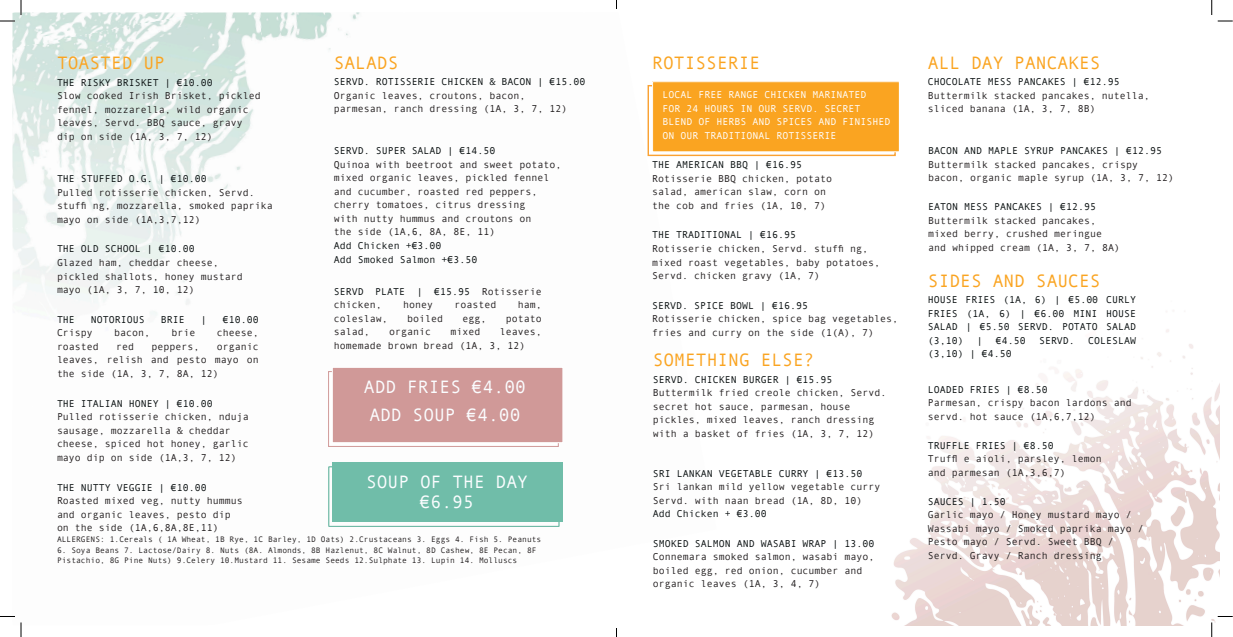
<style>
.page{position:relative;width:1233px;height:637px;background:#fff}
.page>*{position:absolute;margin:0;border:0;box-sizing:border-box;transform-origin:0 0}
.t1{font:18px "Andale Mono";color:#faa421}
.t2{font:18px/27.8px "Andale Mono";color:#fbfdff;text-align:center}
.t3{font:10px/13.5px "Andale Mono";color:#231f20}
.t4{font:10px/13.5px "Andale Mono";color:#090f10;text-align:justify}
.t5{font:10px/13.5px "Andale Mono";color:#fff}
.t6{font:8px/10.5px "Andale Mono";color:#231f20}
.s1{color:#090f10}
</style>
<div class="page">
<img style="left:891px;top:329px;width:329px;height:296px">
<img style="left:12px;top:12px;width:245px;height:218px">
<img style="left:12px;top:12px;width:191px;height:37px">
<img style="left:254px;top:130px;width:3px;height:100px">
<img style="left:257px;top:12px;width:103px;height:38px">
<img style="left:328px;top:466px;width:232px;height:61px">
<div style="left:648px;top:85px;width:248px;height:71px;border:1px solid #faa233"></div>
<div style="left:653px;top:82px;width:246px;height:70px;background:#faa421"></div>
<div style="left:652px;top:81px;width:248px;height:71px;border:1px solid #fff"></div>
<div style="left:328px;top:371px;width:231px;height:76px;border:1px solid #d09998"></div>
<div style="left:332px;top:367px;width:231px;height:75px;background:#d09998"></div>
<div style="left:332px;top:367px;width:231px;height:76px;border:1px solid #fff"></div>
<div style="left:333px;top:462px;width:230px;height:59px;background:#70bda9"></div>
<svg style="left:0;top:0;width:22px;height:22px"></svg>
<svg style="left:0;top:616px;width:22px;height:21px"></svg>
<svg style="left:1211px;top:0;width:22px;height:22px"></svg>
<svg style="left:1211px;top:616px;width:22px;height:21px"></svg>
<h4 class="t1" style="left:57px;top:53px;width:110px">TOASTED UP</h4>
<h4 class="t3" style="left:57px;top:75px;width:205px"><span class="s1">THE RISKY BRISKET | €10.00<br></span>Slow cooked Irish Brisket, pickled fennel, mozzarella, wild organic leaves, Servd. BBQ sauce, gravy dip on side (1A, 3, 7, 12)</h4>
<h4 class="t1" style="left:334px;top:52px;width:66px">SALADS</h4>
<h4 class="t3" style="left:334px;top:75px;width:253px"><span class="s1">SERVD. ROTISSERIE CHICKEN &amp; BACON | €15.00<br></span>Organic leaves, croutons, bacon,<br>parmesan, ranch dressing (1A, 3, 7, 12)</h4>
<p class="t3" style="left:334px;top:144px;width:229px"><span class="s1">SERVD. SUPER SALAD | €14.50<br></span>Quinoa with beetroot and sweet potato, mixed organic leaves, pickled fennel and cucumber, roasted red peppers, cherry tomatoes, citrus dressing<br>with nutty hummus and croutons on<br>the side (1A,6, 8A, 8E, 11)<br><span class="s1">Add Chicken +€3.00<br>Add Smoked Salmon +€3.50</span></p>
<h4 class="t3" style="left:334px;top:284px;width:210px"><span class="s1">SERVD PLATE | €15.95</span> Rotisserie chicken,</h4>
<p class="t3" style="left:57px;top:172px;width:217px"><span class="s1">THE STUFFED O.G. | €10.00<br></span>Pulled rotisserie chicken, Servd. stuffi ng, mozzarella, smoked paprika mayo on side (1A,3,7,12)</p>
<h3 class="t3" style="left:57px;top:242px;width:187px"><span class="s1">THE OLD SCHOOL | €10.00<br></span>Glazed ham, cheddar cheese, pickled shallots, honey mustard mayo (1A, 3, 7, 10, 12)</h3>
<h4 class="t4" style="left:57px;top:312px;width:19px">THE</h4>
<h4 class="t4" style="left:91px;top:312px;width:55px">NOTORIOUS</h4>
<h4 class="t4" style="left:161px;top:312px;width:25px">BRIE</h4>
<h4 class="t4" style="left:201px;top:312px;width:7px">|</h4>
<h4 class="t4" style="left:223px;top:312px;width:37px">€10.00</h4>
<h4 class="t3" style="left:57px;top:326px;width:37px">Crispy</h4>
<h4 class="t3" style="left:114px;top:326px;width:37px">bacon,</h4>
<h4 class="t3" style="left:172px;top:326px;width:25px">brie</h4>
<h4 class="t3" style="left:217px;top:326px;width:43px">cheese,</h4>
<h4 class="t3" style="left:57px;top:339px;width:43px">roasted</h4>
<h4 class="t3" style="left:116px;top:339px;width:19px">red</h4>
<h4 class="t3" style="left:152px;top:339px;width:49px">peppers,</h4>
<h4 class="t3" style="left:403px;top:298px;width:31px">honey</h4>
<h4 class="t3" style="left:454px;top:298px;width:43px">roasted</h4>
<h4 class="t3" style="left:518px;top:298px;width:25px">ham,</h4>
<h4 class="t3" style="left:334px;top:311px;width:55px">coleslaw,</h4>
<h4 class="t3" style="left:407px;top:311px;width:37px">boiled</h4>
<h4 class="t3" style="left:462px;top:311px;width:25px">egg,</h4>
<h4 class="t3" style="left:506px;top:311px;width:37px">potato</h4>
<h4 class="t3" style="left:334px;top:325px;width:37px">salad,</h4>
<h4 class="t3" style="left:389px;top:325px;width:43px">organic</h4>
<h4 class="t3" style="left:450px;top:325px;width:31px">mixed</h4>
<h4 class="t3" style="left:334px;top:325px;width:210px;text-indent:166px">leaves, homemade brown bread (1A, 3, 12)</h4>
<h4 class="t3" style="left:57px;top:339px;width:203px;text-align:justify;text-indent:160px">organic leaves, relish and pesto mayo on the side (1A, 3, 7, 8A, 12)</h4>
<h4 class="t3" style="left:57px;top:396px;width:193px"><span class="s1">THE ITALIAN HONEY | €10.00<br></span>Pulled rotisserie chicken, nduja sausage, mozzarella &amp; cheddar cheese, spiced hot honey, garlic mayo dip on side (1A,3, 7, 12)</h4>
<h4 class="t3" style="left:57px;top:480px;width:187px"><span class="s1">THE NUTTY VEGGIE | €10.00<br></span>Roasted mixed veg, nutty hummus and organic leaves, pesto dip on the side (1A,6,8A,8E,11)</h4>
<p class="t6" style="left:57px;top:534px;width:486px">ALLERGENS: 1.Cereals ( 1A Wheat, 1B Rye, 1C Barley, 1D Oats) 2.Crustaceans 3. Eggs 4. Fish 5. Peanuts</p>
<p class="t6" style="left:57px;top:545px;width:481px">6. Soya Beans 7. Lactose/Dairy 8. Nuts (8A. Almonds, 8B Hazlenut, 8C Walnut, 8D Cashew, 8E Pecan, 8F<br>Pistachio, 8G Pine Nuts) 9.Celery 10.Mustard 11. Sesame Seeds 12.Sulphate 13. Lupin 14. Molluscs</p>
<h4 class="t2" style="left:364px;top:373px;width:163px">ADD FRIES €4.00<br>ADD SOUP €4.00</h4>
<h4 class="t2" style="left:366px;top:467px;width:164px">SOUP OF THE DAY</h4>
<p class="t2" style="left:420px;top:487px;width:55px">€6.95</p>
<h4 class="t1" style="left:652px;top:53px;width:109px">ROTISSERIE</h4>
<h1 class="t5" style="left:662px;top:88px;width:229px">LOCAL FREE RANGE CHICKEN MARINATED<br>FOR 24 HOURS IN OUR SERVD. SECRET BLEND OF HERBS AND SPICES AND FINISHED ON OUR TRADITIONAL ROTISSERIE</h1>
<p class="t3" style="left:652px;top:158px;width:181px"><span class="s1">THE AMERICAN BBQ | €16.95<br></span>Rotisserie BBQ chicken, potato salad, american slaw, corn on the cob and fries (1A, 10, 7)</p>
<h4 class="t3" style="left:652px;top:228px;width:229px"><span class="s1">THE TRADITIONAL | €16.95<br></span>Rotisserie chicken, Servd. stuffi ng, mixed roast vegetables, baby potatoes, Servd. chicken gravy (1A, 7)</h4>
<p class="t3" style="left:652px;top:298px;width:247px"><span class="s1">SERVD. SPICE BOWL | €16.95<br></span>Rotisserie chicken, spice bag vegetables, fries and curry on the side (1(A), 7)</p>
<h4 class="t1" style="left:653px;top:350px;width:164px">SOMETHING ELSE?</h4>
<h4 class="t3" style="left:653px;top:373px;width:235px"><span class="s1">SERVD. CHICKEN BURGER | €15.95<br></span>Buttermilk fried creole chicken, Servd. secret hot sauce, parmesan, house pickles, mixed leaves, ranch dressing with a basket of fries (1A, 3, 7, 12)</h4>
<p class="t3" style="left:653px;top:466px;width:229px"><span class="s1">SRI LANKAN VEGETABLE CURRY | €13.50<br></span>Sri lankan mild yellow vegetable curry<br>Servd. with naan bread (1A, 8D, 10)<br><span class="s1">Add Chicken + €3.00</span></p>
<h4 class="t3" style="left:653px;top:536px;width:223px"><span class="s1">SMOKED SALMON AND WASABI WRAP | 13.00<br></span>Connemara smoked salmon, wasabi mayo, boiled egg, red onion, cucumber and organic leaves (1A, 3, 4, 7)</h4>
<h4 class="t1" style="left:928px;top:52px;width:174px">ALL DAY PANCAKES</h4>
<h4 class="t3" style="left:928px;top:75px;width:223px"><span class="s1">CHOCOLATE MESS PANCAKES | €12.95<br></span>Buttermilk stacked pancakes, nutella, sliced banana (1A, 3, 7, 8B)</h4>
<p class="t3" style="left:928px;top:144px;width:247px"><span class="s1">BACON AND MAPLE SYRUP PANCAKES | €12.95<br></span>Buttermilk stacked pancakes, crispy bacon, organic maple syrup (1A, 3, 7, 12)</p>
<p class="t3" style="left:928px;top:200px;width:193px"><span class="s1">EATON MESS PANCAKES | €12.95<br></span>Buttermilk stacked pancakes, mixed berry, crushed meringue and whipped cream (1A, 3, 7, 8A)</p>
<h4 class="t1" style="left:928px;top:270px;width:174px">SIDES AND SAUCES</h4>
<h4 class="t4" style="left:928px;top:293px;width:210px">HOUSE FRIES (1A, 6) | €5.00 CURLY FRIES (1A, 6) | €6.00 MINI HOUSE SALAD | €5.50 SERVD. POTATO SALAD (3,10)</h4>
<h4 class="t4" style="left:977px;top:333px;width:7px">|</h4>
<h4 class="t4" style="left:996px;top:333px;width:31px">€4.50</h4>
<h4 class="t4" style="left:1039px;top:333px;width:37px">SERVD.</h4>
<h4 class="t4" style="left:1088px;top:333px;width:49px">COLESLAW</h4>
<h4 class="t4" style="left:928px;top:347px;width:85px">(3,10) | €4.50</h4>
<h1 class="t3" style="left:928px;top:382px;width:205px"><span class="s1">LOADED FRIES | €8.50<br></span>Parmesan, crispy bacon lardons and servd. hot sauce (1A,6,7,12)</h1>
<h2 class="t3" style="left:928px;top:438px;width:175px"><span class="s1">TRUFFLE FRIES | €8.50<br></span>Truffl e aioli, parsley, lemon and parmesan (1A,3,6,7)</h2>
<h4 class="t3" style="left:928px;top:494px;width:217px"><span class="s1">SAUCES | 1.50<br></span>Garlic mayo / Honey mustard mayo /<br>Wassabi mayo / Smoked paprika mayo /<br>Pesto mayo / Servd. Sweet BBQ /<br>Servd. Gravy / Ranch dressing</h4>
</div>
